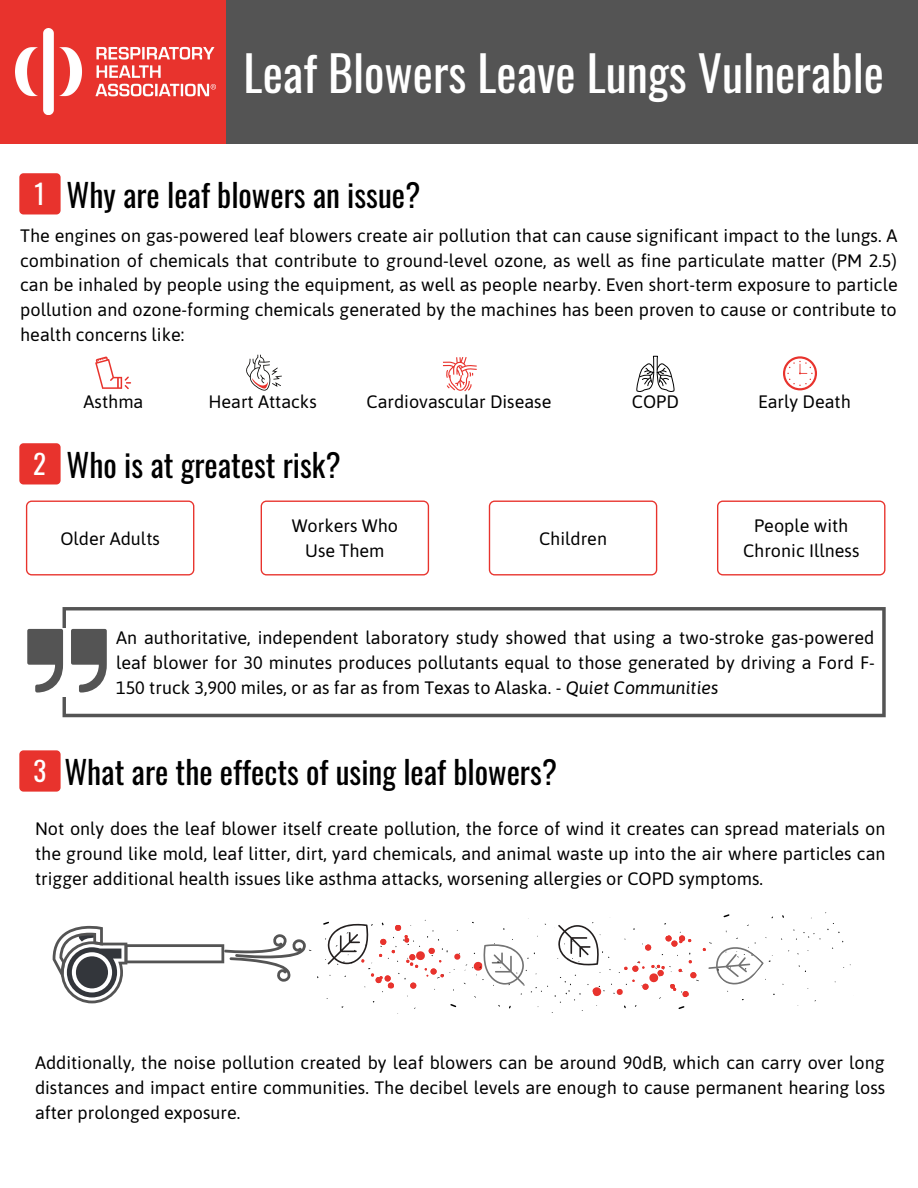
<style>
.page{position:relative;width:918px;height:1188px;background:#fff}
.page>*{position:absolute;margin:0;border:0;box-sizing:border-box;transform-origin:0 0}
.t1{font:48px "Oswald";color:#fff}
.t2{font:31.5px "Oswald";color:#000}
.t3{font:18px/24.8px "Asap";color:#000;text-align:justify}
.s1{font-size:27px;color:#fff}
.s2{font-style:italic}
</style>
<div class="page">
<div style="left:0;top:0;width:234px;height:144px;background:#e8332d"></div>
<div style="left:226px;top:0;width:692px;height:144px;background:#545454"></div>
<img style="left:15px;top:28px;width:200px;height:87px">
<div style="left:19px;top:173px;width:42px;height:41px;background:#e8332d;border-radius:4px"></div>
<div style="left:19px;top:443px;width:42px;height:41px;background:#e8332d;border-radius:4px"></div>
<svg style="left:26px;top:501px;width:168px;height:74px"></svg>
<svg style="left:261px;top:501px;width:168px;height:74px"></svg>
<svg style="left:717px;top:501px;width:168px;height:74px"></svg>
<svg style="left:489px;top:501px;width:168px;height:74px"></svg>
<svg style="left:63px;top:607px;width:823px;height:110px"></svg>
<div style="left:29px;top:628px;width:69px;height:69px;background:#fff"></div>
<svg style="left:27px;top:629px;width:36px;height:63px"></svg>
<svg style="left:71px;top:629px;width:36px;height:63px"></svg>
<div style="left:19px;top:750px;width:42px;height:42px;background:#e8332d;border-radius:4px"></div>
<svg style="left:53px;top:912px;width:798px;height:102px"></svg>
<svg style="left:783px;top:356px;width:34px;height:34px"></svg>
<svg style="left:95px;top:357px;width:36px;height:32px"></svg>
<svg style="left:636px;top:356px;width:39px;height:36px"></svg>
<svg style="left:443px;top:357px;width:34px;height:34px"></svg>
<svg style="left:246px;top:355px;width:36px;height:36px"></svg>
<h1 class="t1" style="left:244px;top:36px;width:642px">Leaf Blowers Leave Lungs Vulnerable</h1>
<h2 class="t2" style="left:34px;top:170px;width:388px"><span class="s1">1</span> Why are leaf blowers an issue?</h2>
<p class="t3" style="left:20px;top:223px;width:879px">The engines on gas-powered leaf blowers create air pollution that can cause significant impact to the lungs. A combination of chemicals that contribute to ground-level ozone, as well as fine particulate matter (PM 2.5) can be inhaled by people using the equipment, as well as people nearby. Even short-term exposure to particle pollution and ozone-forming chemicals generated by the machines has been proven to cause or contribute to health concerns like:</p>
<p class="t3" style="left:84px;top:389px;width:61px">Asthma</p>
<p class="t3" style="left:208px;top:389px;width:110px">Heart Attacks</p>
<p class="t3" style="left:367px;top:389px;width:186px">Cardiovascular Disease</p>
<p class="t3" style="left:632px;top:389px;width:49px">COPD</p>
<p class="t3" style="left:758px;top:389px;width:94px">Early Death</p>
<h2 class="t2" style="left:33px;top:440px;width:309px"><span class="s1">2</span> Who is at greatest risk?</h2>
<p class="t3" style="left:60px;top:526px;width:101px">Older Adults</p>
<p class="t3" style="left:292px;top:513px;width:108px;text-align:center">Workers Who<br>Use Them</p>
<p class="t3" style="left:539px;top:526px;width:69px">Children</p>
<p class="t3" style="left:743px;top:513px;width:118px;text-align:center">People with<br>Chronic Illness</p>
<p class="t3" style="left:116px;top:625px;width:760px">An authoritative, independent laboratory study showed that using a two-stroke gas-powered leaf blower for 30 minutes produces pollutants equal to those generated by driving a Ford F-150 truck 3,900 miles, or as far as from Texas to Alaska. - <span class="s2">Quiet Communities</span></p>
<h2 class="t2" style="left:33px;top:747px;width:525px"><span class="s1">3</span> What are the effects of using leaf blowers?</h2>
<p class="t3" style="left:35px;top:816px;width:852px">Not only does the leaf blower itself create pollution, the force of wind it creates can spread materials on the ground like mold, leaf litter, dirt, yard chemicals, and animal waste up into the air where particles can trigger additional health issues like asthma attacks, worsening allergies or COPD symptoms.</p>
<p class="t3" style="left:35px;top:1050px;width:852px">Additionally, the noise pollution created by leaf blowers can be around 90dB, which can carry over long distances and impact entire communities. The decibel levels are enough to cause permanent hearing loss after prolonged exposure.</p>
</div>
